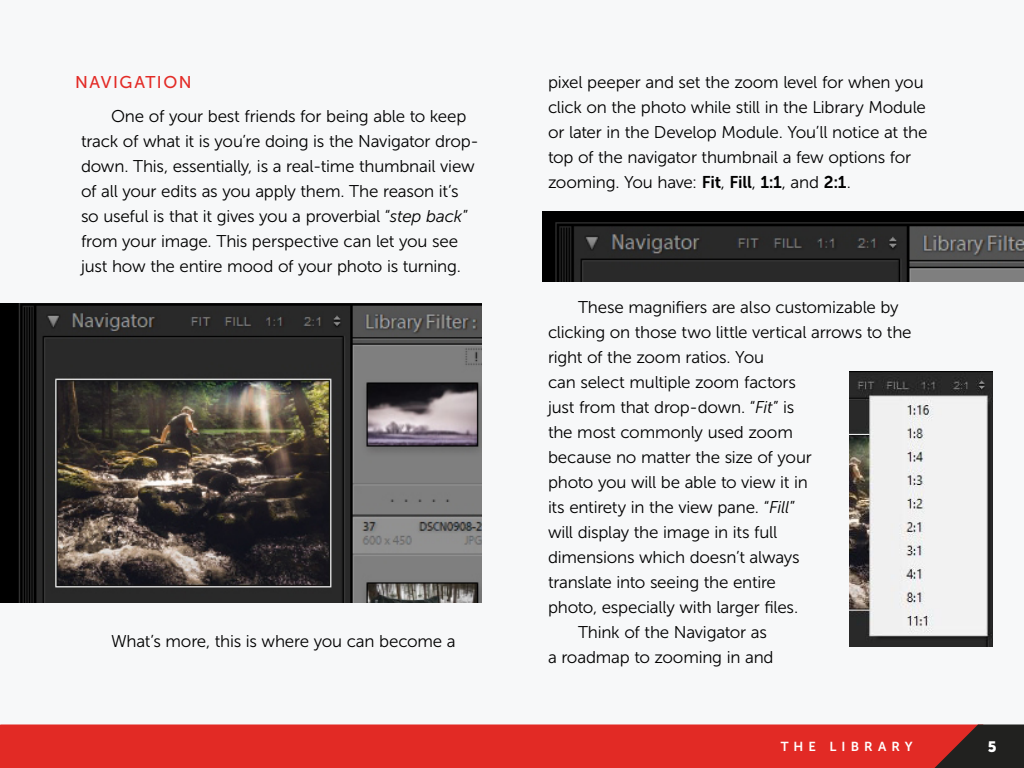
<style>
.page{position:relative;width:1024px;height:768px;background:#f7f8f9}
.page>*{position:absolute;margin:0;border:0;box-sizing:border-box;transform-origin:0 0}
.t1{font:17px/25px "Museo Sans 300";letter-spacing:-.015em;color:#000}
.t2{font:17px "Museo Sans 500";letter-spacing:.09em;color:#e32b26}
.t3{font:15px "Museo Sans 900";color:#fff}
.t4{font:13px "Museo Sans 700";letter-spacing:.39em;color:#fff}
.s1{font-style:italic}
.s2{font-family:"Museo Sans 700"}
</style>
<div class="page">
<div style="left:0;top:724px;width:934px;height:44px;background:#e22a25"></div>
<svg style="left:934px;top:724px;width:90px;height:44px;background:#522522"></svg>
<img style="left:0;top:303px;width:482px;height:300px">
<img style="left:542px;top:212px;width:482px;height:70px">
<img style="left:849px;top:371px;width:143px;height:276px">
<p class="t2" style="left:75px;top:73px;width:118px">NAVIGATION</p>
<p class="t1" style="left:81px;top:104px;width:399px;text-indent:30px">One of your best friends for being able to keep track of what it is you’re doing is the Navigator drop&shy;down. This, essentially, is a real-time thumbnail view of all your edits as you apply them. The reason it’s so useful is that it gives you a proverbial “<span class="s1">step back</span>” from your image. This perspective can let you see just how the entire mood of your photo is turning.</p>
<p class="t1" style="left:111px;top:629px;width:346px">What’s more, this is where you can become a</p>
<p class="t1" style="left:548px;top:70px;width:381px">pixel peeper and set the zoom level for when you click on the photo while still in the Library Module or later in the Develop Module. You’ll notice at the top of the navigator thumbnail a few options for zooming. You have: <span class="s2">Fit</span>, <span class="s2">Fill</span>, <span class="s2">1:1</span>, and <span class="s2">2:1</span>.</p>
<p class="t1" style="left:578px;top:295px;width:322px">These magnifiers are also customizable by</p>
<p class="t1" style="left:548px;top:320px;width:365px">clicking on those two little vertical arrows to the</p>
<p class="t1" style="left:548px;top:345px;width:218px">right of the zoom ratios. You</p>
<p class="t1" style="left:548px;top:370px;width:250px">can select multiple zoom factors</p>
<p class="t1" style="left:548px;top:395px;width:248px">just from that drop-down. “<span class="s1">Fit</span>” is</p>
<p class="t1" style="left:548px;top:420px;width:246px">the most commonly used zoom</p>
<p class="t1" style="left:548px;top:445px;width:265px">because no matter the size of your</p>
<p class="t1" style="left:548px;top:470px;width:261px">photo you will be able to view it in</p>
<p class="t1" style="left:548px;top:495px;width:249px">its entirety in the view pane. “<span class="s1">Fill</span>”</p>
<p class="t1" style="left:548px;top:520px;width:231px">will display the image in its full</p>
<p class="t1" style="left:548px;top:545px;width:253px">dimensions which doesn’t always</p>
<p class="t1" style="left:548px;top:570px;width:230px">translate into seeing the entire</p>
<p class="t1" style="left:548px;top:595px;width:252px">photo, especially with larger files.</p>
<p class="t1" style="left:578px;top:620px;width:190px">Think of the Navigator as</p>
<p class="t1" style="left:548px;top:645px;width:227px">a roadmap to zooming in and</p>
<p class="t4" style="left:781px;top:739px;width:133px">THE LIBRARY</p>
<p class="t3" style="left:988px;top:739px;width:10px">5</p>
</div>
